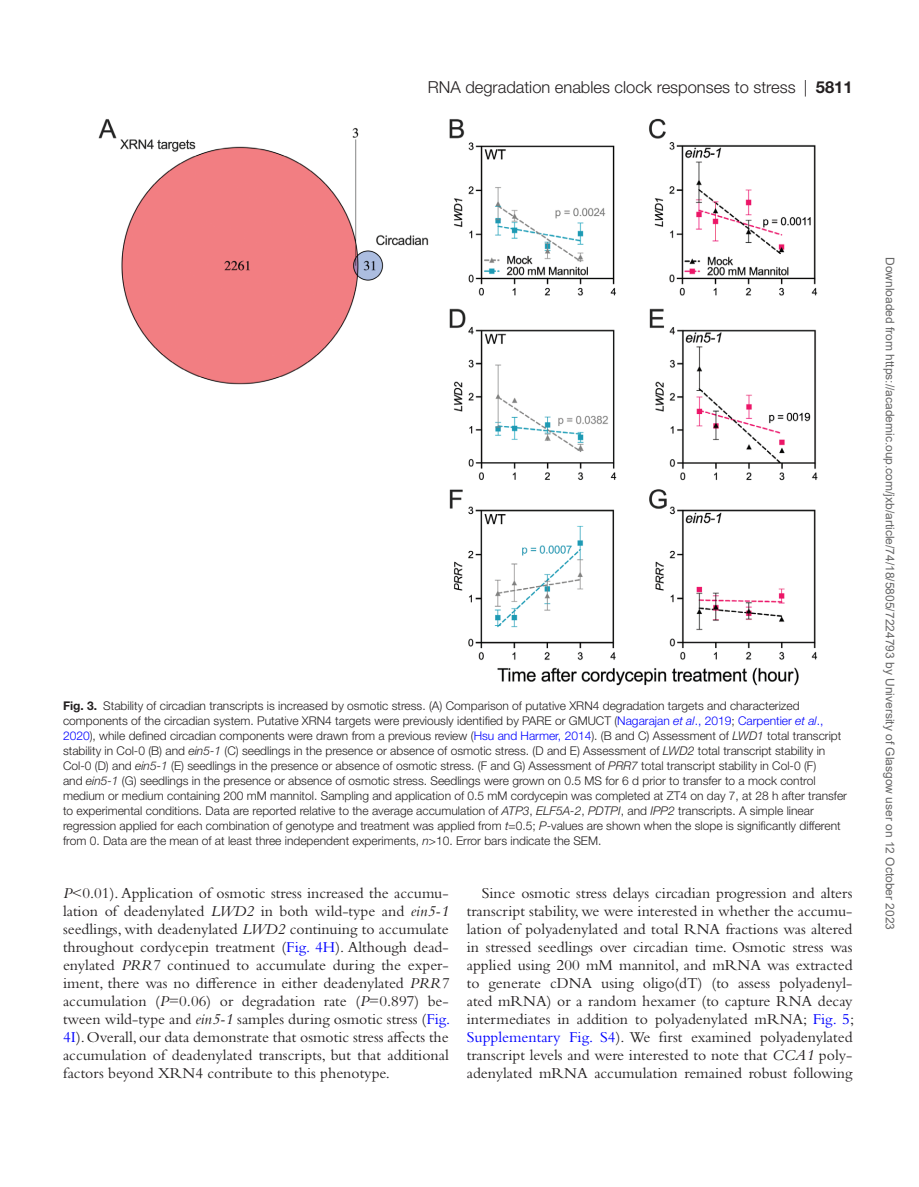
<style>
.page{position:relative;width:919px;height:1187px;background:#fff}
.page>*{position:absolute;margin:0;border:0;box-sizing:border-box;transform-origin:0 0}
.t1{font:300 16.5px "Helvetica Neue LT Std";color:#231f20}
.t2{font:15.75px/18px "Bembo Std";color:#231f20;text-align:justify}
.t3{font:300 12px/15px "Helvetica Neue LT Std";color:#231f20}
.t4{font:12px "Arial";color:#666}
.s1{font-weight:700}
.s2{color:#00f}
.s3{font-style:italic;color:#00f}
.s4{font-style:italic}
</style>
<div class="page">
<img style="left:98px;top:118px;width:720px;height:568px">
<h1 class="t1" style="left:427px;top:77px;width:426px">RNA degradation enables clock responses to stress | <span class="s1">5811</span></h1>
<p class="t3" style="left:63px;top:697px;width:785px"><span class="s1">Fig. 3.</span> Stability of circadian transcripts is increased by osmotic stress. (A) Comparison of putative XRN4 degradation targets and characterized components of the circadian system. Putative XRN4 targets were previously identified by PARE or GMUCT (<span class="s2">Nagarajan</span> <span class="s3">et al</span><span class="s2">., 2019</span>; <span class="s2">Carpentier</span> <span class="s3">et al</span><span class="s2">., 2020</span>), while defined circadian components were drawn from a previous review (<span class="s2">Hsu and Harmer, 2014</span>). (B and C) Assessment of <span class="s4">LWD1</span> total transcript stability in Col-0 (B) and <span class="s4">ein5-1</span> (C) seedlings in the presence or absence of osmotic stress. (D and E) Assessment of <span class="s4">LWD2</span> total transcript stability in Col-0 (D) and <span class="s4">ein5-1</span> (E) seedlings in the presence or absence of osmotic stress. (F and G) Assessment of <span class="s4">PRR7</span> total transcript stability in Col-0 (F)<br>and <span class="s4">ein5-1</span> (G) seedlings in the presence or absence of osmotic stress. Seedlings were grown on 0.5 MS for 6 d prior to transfer to a mock control medium or medium containing 200 mM mannitol. Sampling and application of 0.5 mM cordycepin was completed at ZT4 on day 7, at 28 h after transfer to experimental conditions. Data are reported relative to the average accumulation of <span class="s4">ATP3</span>, <span class="s4">ELF5A-2</span>, <span class="s4">PDTPI</span>, and <span class="s4">IPP2</span> transcripts. A simple linear regression applied for each combination of genotype and treatment was applied from <span class="s4">t</span>=0.5; <span class="s4">P</span>-values are shown when the slope is significantly different from 0. Data are the mean of at least three independent experiments, <span class="s4">n</span>&gt;10. Error bars indicate the SEM.</p>
<p class="t2" style="left:63px;top:883px;width:389px"><span class="s4">P</span>&lt;0.01). Application of osmotic stress increased the accumu&shy;lation of deadenylated <span class="s4">LWD2</span> in both wild-type and <span class="s4">ein5-1 </span>seedlings, with deadenylated <span class="s4">LWD2</span> continuing to accumulate throughout cordycepin treatment (<span class="s2">Fig. 4H</span>). Although dead&shy;enylated <span class="s4">PRR7</span> continued to accumulate during the exper&shy;iment, there was no difference in either deadenylated <span class="s4">PRR7 </span>accumulation (<span class="s4">P</span>=0.06) or degradation rate (<span class="s4">P</span>=0.897) be&shy;tween wild-type and <span class="s4">ein5-1</span> samples during osmotic stress (<span class="s2">Fig.<br>4I</span>). Overall, our data demonstrate that osmotic stress affects the accumulation of deadenylated transcripts, but that additional factors beyond XRN4 contribute to this phenotype.</p>
<p class="t2" style="left:466px;top:883px;width:389px;text-indent:15px">Since osmotic stress delays circadian progression and alters transcript stability, we were interested in whether the accumu&shy;lation of polyadenylated and total RNA fractions was altered in stressed seedlings over circadian time. Osmotic stress was applied using 200 mM mannitol, and mRNA was extracted to generate cDNA using oligo(dT) (to assess polyadenyl&shy;ated mRNA) or a random hexamer (to capture RNA decay intermediates in addition to polyadenylated mRNA; <span class="s2">Fig. 5</span>; <span class="s2">Supplementary Fig. S4</span>). We first examined polyadenylated transcript levels and were interested to note that <span class="s4">CCA1</span> poly&shy;adenylated mRNA accumulation remained robust following</p>
<p class="t4" style="left:894px;top:257px;width:674px;rotate:90deg">Downloaded from https://academic.oup.com/jxb/article/74/18/5805/7224793 by University of Glasgow user on 12 October 2023</p>
</div>
